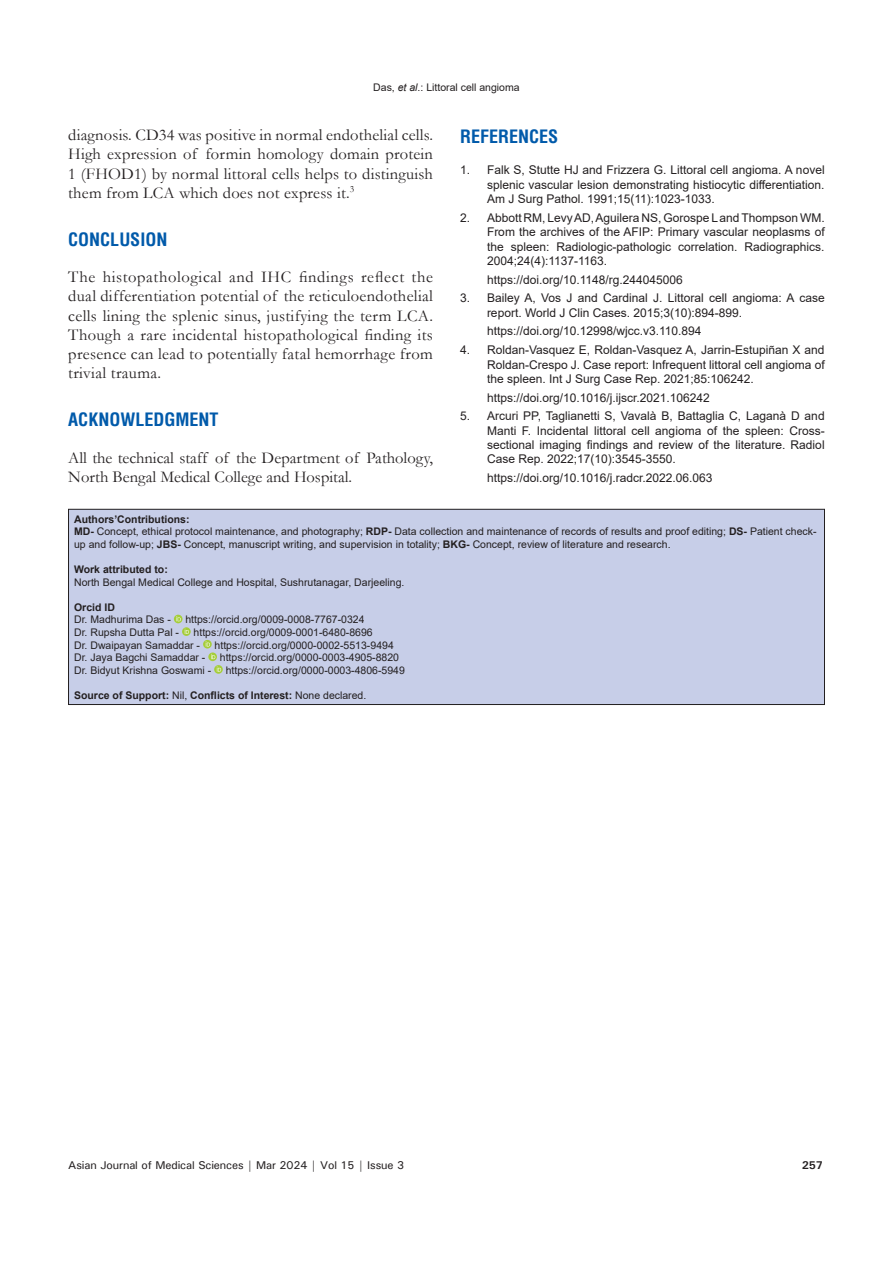
<style>
.page{position:relative;width:893px;height:1263px;background:#fff}
.page>*{position:absolute;margin:0;border:0;box-sizing:border-box;transform-origin:0 0}
.t1{font:700 condensed 18px "Helvetica";color:#015aaa}
.TX{font:16.5px/19.2px "Garamond";letter-spacing:.01em;color:#231f20;text-align:justify}
.REF{font:12px/14.4px "Arial";color:#231f20;text-align:justify}
.t2{font:500 11.25px "Univers";letter-spacing:-.01em;color:#231f20}
.t3{font:700 11.25px "Univers";color:#231f20}
.SRC{font:10.5px/12.6px "Arial";color:#231f20}
.SRC-2{font:700 10.5px "Arial";color:#231f20}
.s1{font-style:italic}
.s2{font-weight:700}
.s3{font-weight:400}
</style>
<div class="page">
<div style="left:69px;top:509px;width:755px;height:195px;background:#c7cee8"></div>
<svg style="left:174px;top:615px;width:9px;height:8px"></svg>
<svg style="left:177px;top:616px;width:4px;height:5px"></svg>
<svg style="left:182px;top:627px;width:9px;height:9px"></svg>
<svg style="left:185px;top:629px;width:4px;height:5px"></svg>
<svg style="left:203px;top:640px;width:9px;height:8px"></svg>
<svg style="left:206px;top:641px;width:4px;height:5px"></svg>
<svg style="left:208px;top:652px;width:9px;height:9px"></svg>
<svg style="left:211px;top:654px;width:4px;height:5px"></svg>
<svg style="left:214px;top:665px;width:9px;height:9px"></svg>
<svg style="left:217px;top:666px;width:4px;height:6px"></svg>
<div style="left:68px;top:509px;width:757px;height:196px;border:1px solid #231f20"></div>
<p class="SRC" style="left:373px;top:81px;width:148px">Das, <span class="s1">et al</span>.: Littoral cell angioma</p>
<p class="TX" style="left:68px;top:125px;width:366px">diagnosis. CD34 was positive in normal endothelial cells.<br>High expression of formin homology domain protein 1 (FHOD1) by normal littoral cells helps to distinguish them from LCA which does not express it.<sup>3</sup></p>
<h1 class="t1" style="left:68px;top:227px;width:101px">CONCLUSION</h1>
<p class="TX" style="left:68px;top:267px;width:366px">The histopathological and IHC findings reflect the dual differentiation potential of the reticuloendothelial cells lining the splenic sinus, justifying the term LCA.<br>Though a rare incidental histopathological finding its presence can lead to potentially fatal hemorrhage from trivial trauma.</p>
<h1 class="t1" style="left:68px;top:408px;width:152px">ACKNOWLEDGMENT</h1>
<p class="TX" style="left:68px;top:448px;width:366px">All the technical staff of the Department of Pathology,<br>North Bengal Medical College and Hospital.</p>
<h1 class="t1" style="left:460px;top:124px;width:100px">REFERENCES</h1>
<p class="REF" style="left:487px;top:163px;width:339px;text-indent:-27px">1. Falk S, Stutte HJ and Frizzera G. Littoral cell angioma. A novel splenic vascular lesion demonstrating histiocytic differentiation.<br>Am J Surg Pathol. 1991;15(11):1023-1033.</p>
<p class="REF" style="left:487px;top:210px;width:339px;text-indent:-27px">2. Abbott RM, Levy AD, Aguilera NS, Gorospe L and Thompson WM.<br>From the archives of the AFIP: Primary vascular neoplasms of the spleen: Radiologic-pathologic correlation. Radiographics.<br>2004;24(4):1137-1163.</p>
<p class="REF" style="left:487px;top:272px;width:197px">https://doi.org/10.1148/rg.244045006</p>
<p class="REF" style="left:487px;top:291px;width:339px;text-indent:-27px">3. Bailey A, Vos J and Cardinal J. Littoral cell angioma: A case report. World J Clin Cases. 2015;3(10):894-899.</p>
<p class="REF" style="left:487px;top:324px;width:216px">https://doi.org/10.12998/wjcc.v3.110.894</p>
<p class="REF" style="left:487px;top:343px;width:339px;text-indent:-27px">4. Roldan-Vasquez E, Roldan-Vasquez A, Jarrin-Estupiñan X and Roldan-Crespo J. Case report: Infrequent littoral cell angioma of the spleen. Int J Surg Case Rep. 2021;85:106242.</p>
<p class="REF" style="left:487px;top:390px;width:224px">https://doi.org/10.1016/j.ijscr.2021.106242</p>
<p class="REF" style="left:487px;top:409px;width:339px;text-indent:-27px">5. Arcuri PP, Taglianetti S, Vavalà B, Battaglia C, Laganà D and Manti F. Incidental littoral cell angioma of the spleen: Cross&shy;sectional imaging findings and review of the literature. Radiol Case Rep. 2022;17(10):3545-3550.</p>
<p class="REF" style="left:487px;top:471px;width:227px">https://doi.org/10.1016/j.radcr.2022.06.063</p>
<p class="SRC-2" style="left:74px;top:511px;width:117px">Authors’Contributions:</p>
<p class="SRC" style="left:74px;top:525px;width:744px"><span class="s2">MD-</span> Concept, ethical protocol maintenance, and photography; <span class="s2">RDP-</span> Data collection and maintenance of records of results and proof editing; <span class="s2">DS-</span> Patient check&shy;up and follow-up; <span class="s2">JBS-</span> Concept, manuscript writing, and supervision in totality; <span class="s2">BKG-</span> Concept, review of literature and research.</p>
<p class="SRC-2" style="left:74px;top:562px;width:95px">Work attributed to:</p>
<p class="SRC" style="left:74px;top:575px;width:332px">North Bengal Medical College and Hospital, Sushrutanagar, Darjeeling.</p>
<p class="SRC-2" style="left:74px;top:600px;width:42px">Orcid ID</p>
<p class="SRC" style="left:74px;top:613px;width:98px">Dr. Madhurima Das -</p>
<p class="SRC" style="left:185px;top:613px;width:181px">https://orcid.org/0009-0008-7767-0324</p>
<p class="SRC" style="left:74px;top:626px;width:107px">Dr. Rupsha Dutta Pal -</p>
<p class="SRC" style="left:194px;top:626px;width:181px">https://orcid.org/0009-0001-6480-8696</p>
<p class="SRC" style="left:74px;top:638px;width:128px">Dr. Dwaipayan Samaddar -</p>
<p class="SRC" style="left:215px;top:638px;width:181px">https://orcid.org/0000-0002-5513-9494</p>
<p class="SRC" style="left:74px;top:651px;width:133px">Dr. Jaya Bagchi Samaddar -</p>
<p class="SRC" style="left:220px;top:651px;width:181px">https://orcid.org/0000-0003-4905-8820</p>
<p class="SRC" style="left:74px;top:664px;width:139px">Dr. Bidyut Krishna Goswami -</p>
<p class="SRC" style="left:226px;top:664px;width:181px">https://orcid.org/0000-0003-4806-5949</p>
<p class="SRC-2" style="left:74px;top:688px;width:294px">Source of Support: <span class="s3">Nil,</span> Conflicts of Interest: <span class="s3">None declared.</span></p>
<p class="t2" style="left:68px;top:1157px;width:337px">Asian Journal of Medical Sciences | Mar 2024 | Vol 15 | Issue 3</p>
<p class="t3" style="left:802px;top:1157px;width:23px">257</p>
</div>
